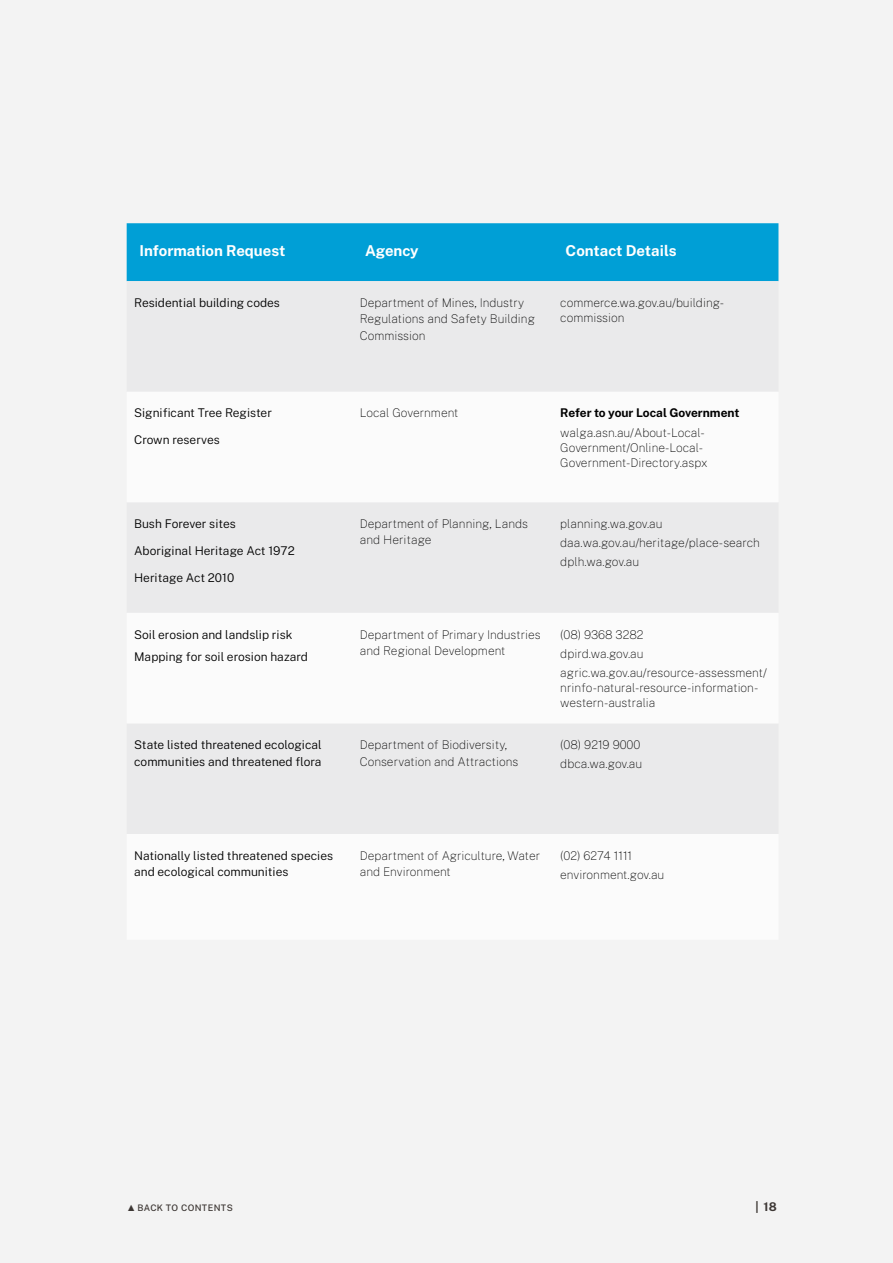
<style>
.page{position:relative;width:893px;height:1263px;background:#f3f3f3}
.page>*{position:absolute;margin:0;border:0;box-sizing:border-box;transform-origin:0 0}
.t1{font:700 15px "Public Sans";color:#fff}
.t2{font:100 12px/16.5px "Public Sans";color:#000}
.t3{font:300 12px/16.5px "Public Sans";color:#000}
.t4{font:700 12px "Public Sans";letter-spacing:-.005em;color:#000}
.t5{font:700 12px "Public Sans";color:#3c3633}
.t6{font:500 9px "Public Sans";letter-spacing:.04em;color:#3c3633}
.s1{font-family:"Arial";font-weight:400}
</style>
<div class="page">
<div style="left:127px;top:223px;width:651px;height:58px;background:#009fd6"></div>
<p class="t1" style="left:139px;top:240px;width:147px">Information Request</p>
<p class="t1" style="left:365px;top:240px;width:55px">Agency</p>
<p class="t1" style="left:566px;top:240px;width:113px">Contact Details</p>
<p class="t3" style="left:134px;top:293px;width:147px">Residential building codes</p>
<p class="t2" style="left:360px;top:293px;width:177px">Department of Mines, Industry<br>Regulations and Safety Building<br>Commission</p>
<p class="t2" style="left:560px;top:294px;width:165px;line-height:15px">commerce.wa.gov.au/building&shy;commission</p>
<p class="t3" style="left:134px;top:404px;width:139px">Significant Tree Register</p>
<p class="t3" style="left:134px;top:431px;width:87px">Crown reserves</p>
<p class="t3" style="left:134px;top:515px;width:103px">Bush Forever sites</p>
<p class="t3" style="left:134px;top:542px;width:162px">Aboriginal Heritage Act 1972</p>
<p class="t3" style="left:134px;top:569px;width:102px">Heritage Act 2010</p>
<p class="t2" style="left:360px;top:404px;width:100px">Local Government</p>
<p class="t4" style="left:560px;top:404px;width:181px">Refer to your Local Government</p>
<p class="t2" style="left:560px;top:424px;width:149px;line-height:15px">walga.asn.au/About-Local-<br>Government/Online-Local-<br>Government-Directory.aspx</p>
<p class="t2" style="left:360px;top:515px;width:170px">Department of Planning, Lands and Heritage</p>
<p class="t2" style="left:560px;top:513px;width:201px;line-height:19.2px">planning.wa.gov.au daa.wa.gov.au/heritage/place-search dplh.wa.gov.au</p>
<p class="t3" style="left:134px;top:622px;width:175px;line-height:22.5px">Soil erosion and landslip risk<br>Mapping for soil erosion hazard</p>
<p class="t2" style="left:360px;top:625px;width:182px">Department of Primary Industries and Regional Development</p>
<p class="t2" style="left:560px;top:624px;width:208px;line-height:19.2px">(08) 9368 3282<br>dpird.wa.gov.au agric.wa.gov.au/resource-assessment/</p>
<p class="t2" style="left:560px;top:679px;width:200px;line-height:15px">nrinfo-natural-resource-information&shy;western-australia</p>
<p class="t3" style="left:134px;top:736px;width:189px">State listed threatened ecological communities and threatened flora</p>
<p class="t2" style="left:360px;top:736px;width:160px">Department of Biodiversity,<br>Conservation and Attractions</p>
<p class="t2" style="left:560px;top:734px;width:83px;line-height:19.2px">(08) 9219 9000 dbca.wa.gov.au</p>
<p class="t3" style="left:134px;top:846px;width:200px">Nationally listed threatened species and ecological communities</p>
<p class="t2" style="left:360px;top:846px;width:182px">Department of Agriculture, Water and Environment</p>
<p class="t2" style="left:560px;top:845px;width:105px;line-height:19.2px">(02) 6274 1111 environment.gov.au</p>
<p class="t6" style="left:127px;top:1201px;width:108px"><span class="s1">▲</span> BACK TO CONTENTS</p>
<p class="t5" style="left:755px;top:1197px;width:23px">| 18</p>
</div>
